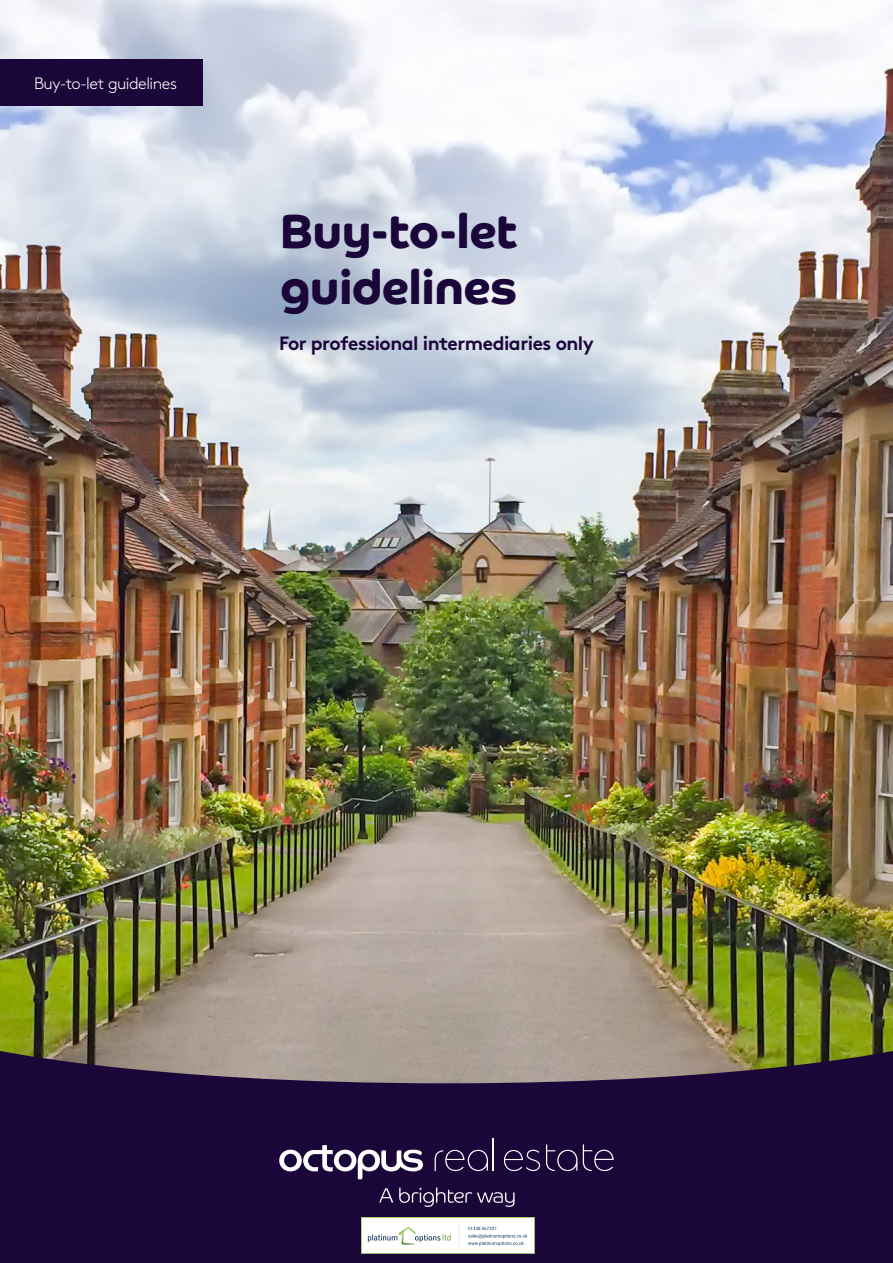
<style>
.page{position:relative;width:893px;height:1263px;background:#fff}
.page>*{position:absolute;margin:0;border:0;box-sizing:border-box;transform-origin:0 0}
.t1{font:700 48px/55.5px "Co Headline";letter-spacing:-.01em;color:#1b063a}
.t2{font:700 19.2px "Brown";letter-spacing:-.025em;color:#1b063a}
.t3{font:300 16.5px "Brown";letter-spacing:-.025em;color:#fff}
</style>
<div class="page">
<img style="left:0;top:0;width:893px;height:1048px">
<div style="left:0;top:60px;width:203px;height:46px;background:#1b063a"></div>
<svg style="left:0;top:1048px;width:893px;height:215px;background:#2c1943"></svg>
<svg style="left:379px;top:1188px;width:14px;height:14px"></svg>
<svg style="left:399px;top:1187px;width:116px;height:20px;background:#42315c"></svg>
<svg style="left:279px;top:1145px;width:146px;height:35px"></svg>
<svg style="left:583px;top:1144px;width:31px;height:27px"></svg>
<svg style="left:504px;top:1150px;width:36px;height:21px"></svg>
<hr style="left:493px;top:1138px;width:1px;height:33px;background:#fff">
<svg style="left:546px;top:1144px;width:31px;height:27px"></svg>
<svg style="left:435px;top:1150px;width:53px;height:21px"></svg>
<img style="left:361px;top:1217px;width:174px;height:36px">
<p class="t3" style="left:34px;top:71px;width:145px">Buy-to-let guidelines</p>
<h1 class="t1" style="left:280px;top:204px;width:239px">Buy-to-let guidelines</h1>
<p class="t2" style="left:279px;top:328px;width:316px">For professional intermediaries only</p>
</div>
